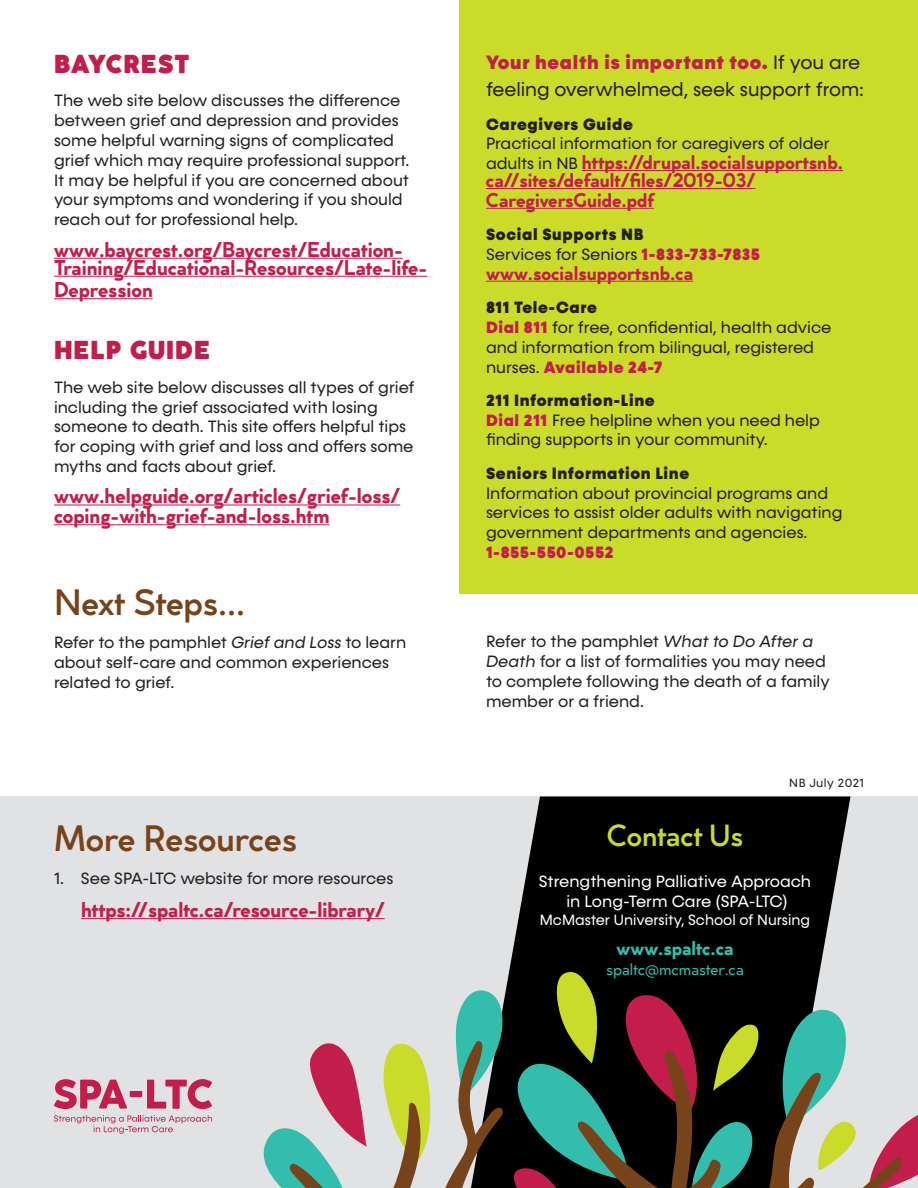
<style>
.page{position:relative;width:918px;height:1188px;background:#fff}
.page>*{position:absolute;margin:0;border:0;box-sizing:border-box;transform-origin:0 0}
.t1{font:500 36px "Cocogoose Classic";color:#77431b}
.t2{font:500 30px "Cocogoose Classic";color:#cadb2a}
.t3{font:900 25.5px "Cocogoose Classic";letter-spacing:.04em;color:#c31e4b}
.t4{font:700 21px/18px "Cocogoose Classic";color:#c31e4b}
.t5{font:700 19.5px/18px "Cocogoose Classic";color:#c31e4b}
.t6{font:19.5px/27px "Konnect";color:#231f20}
.t7{font:700 19.5px "Cocogoose Classic";color:#33bdac}
.t8{font:16.5px/19.8px "Konnect";color:#231f20}
.t9{font:16.5px/19.8px "Konnect";color:#fff;text-align:center}
.t10{font:900 16.5px "Konnect";letter-spacing:.04em;color:#231f20}
.t11{font:16.5px "Cocogoose Classic";color:#33bdac}
.t12{font:900 16.5px "Konnect";letter-spacing:.04em;color:#c31e4b}
.t13{font:15px "Konnect";color:#fff}
.t14{font:12px "Konnect";letter-spacing:.04em;color:#231f20}
.s1{font-weight:900;color:#c31e4b}
.s2{font-family:"Konnect";font-weight:400;font-size:16.5px;color:#231f20}
.s3{font-weight:900}
.s4{font-style:italic}
</style>
<div class="page">
<hr style="left:54px;top:258px;width:349px;height:1px;background:#c31e4b">
<hr style="left:54px;top:276px;width:373px;height:1px;background:#c31e4b">
<hr style="left:54px;top:298px;width:99px;height:1px;background:#c31e4b">
<hr style="left:54px;top:504px;width:346px;height:1px;background:#c31e4b">
<hr style="left:54px;top:524px;width:275px;height:1px;background:#c31e4b">
<div style="left:0;top:796px;width:918px;height:392px;background:#e1e2e4"></div>
<svg style="left:509px;top:796px;width:342px;height:245px;background:#181819"></svg>
<svg style="left:455px;top:972px;width:310px;height:69px;background:#403e2d"></svg>
<svg style="left:781px;top:1005px;width:70px;height:36px"></svg>
<svg style="left:264px;top:1041px;width:654px;height:147px"></svg>
<hr style="left:81px;top:918px;width:304px;height:1px;background:#c31e4b">
<svg style="left:54px;top:1079px;width:73px;height:30px"></svg>
<div style="left:130px;top:1091px;width:12px;height:6px;background:#c31e4b"></div>
<svg style="left:147px;top:1079px;width:65px;height:30px"></svg>
<svg style="left:54px;top:1115px;width:158px;height:19px"></svg>
<div style="left:459px;top:0;width:459px;height:594px;background:#cadb2a"></div>
<hr style="left:582px;top:170px;width:261px;height:1px;background:#c31e4b">
<hr style="left:486px;top:188px;width:270px;height:1px;background:#c31e4b">
<hr style="left:486px;top:208px;width:168px;height:1px;background:#c31e4b">
<hr style="left:486px;top:281px;width:207px;height:1px;background:#c31e4b">
<h3 class="t3" style="left:54px;top:44px;width:137px">BAYCREST</h3>
<p class="t8" style="left:54px;top:91px;width:357px">The web site below discusses the difference between grief and depression and provides some helpful warning signs of complicated grief which may require professional support.<br>It may be helpful if you are concerned about your symptoms and wondering if you should reach out for professional help.</p>
<p class="t4" style="left:54px;top:239px;width:375px">www.baycrest.org/Baycrest/Education-<br>Training/Educational-Resources/Late-life-</p>
<p class="t4" style="left:54px;top:280px;width:100px">Depression</p>
<h3 class="t3" style="left:54px;top:331px;width:157px">HELP GUIDE</h3>
<p class="t8" style="left:54px;top:378px;width:362px">The web site below discusses all types of grief including the grief associated with losing someone to death. This site offers helpful tips for coping with grief and loss and offers some myths and facts about grief.</p>
<p class="t4" style="left:54px;top:485px;width:348px;line-height:19.8px">www.helpguide.org/articles/grief-loss/ coping-with-grief-and-loss.htm</p>
<p class="t6" style="left:486px;top:49px;width:379px"><span class="s1">Your health is important too.</span> If you are feeling overwhelmed, seek support from:</p>
<p class="t10" style="left:486px;top:114px;width:148px">Caregivers Guide</p>
<p class="t8" style="left:486px;top:134px;width:345px">Practical information for caregivers of older</p>
<p class="t5" style="left:486px;top:152px;width:358px"><span class="s2">adults in NB</span> https://drupal.socialsupportsnb. ca//sites/default/files/2019-03/</p>
<p class="t5" style="left:486px;top:190px;width:169px">CaregiversGuide.pdf</p>
<p class="t8" style="left:486px;top:225px;width:275px"><span class="s3">Social Supports NB<br></span>Services for Seniors <span class="s1">1-833-733-7835</span></p>
<p class="t5" style="left:486px;top:263px;width:209px">www.socialsupportsnb.ca</p>
<p class="t8" style="left:486px;top:298px;width:347px"><span class="s3">811 Tele-Care<br></span><span class="s1">Dial 811</span> for free, confidential, health advice and information from bilingual, registered nurses. <span class="s1">Available 24-7</span></p>
<p class="t8" style="left:486px;top:391px;width:335px"><span class="s3">211 Information-Line<br></span><span class="s1">Dial 211</span> Free helpline when you need help finding supports in your community.</p>
<p class="t10" style="left:486px;top:463px;width:205px">Seniors Information Line</p>
<p class="t8" style="left:486px;top:483px;width:358px">Information about provincial programs and services to assist older adults with navigating government departments and agencies.</p>
<p class="t12" style="left:486px;top:542px;width:129px">1-855-550-0552</p>
<h1 class="t1" style="left:54px;top:575px;width:193px">Next Steps…</h1>
<p class="t8" style="left:54px;top:633px;width:354px">Refer to the pamphlet <span class="s4">Grief and Loss</span> to learn about self-care and common experiences related to grief.</p>
<p class="t8" style="left:486px;top:632px;width:345px">Refer to the pamphlet <span class="s4">What to Do After a Death</span> for a list of formalities you may need to complete following the death of a family member or a friend.</p>
<h1 class="t1" style="left:54px;top:811px;width:245px">More Resources</h1>
<p class="t8" style="left:54px;top:869px;width:341px">1. See SPA-LTC website for more resources</p>
<p class="t4" style="left:81px;top:900px;width:305px">https://spaltc.ca/resource-library/</p>
<p class="t14" style="left:789px;top:776px;width:76px">NB July 2021</p>
<h2 class="t2" style="left:607px;top:813px;width:138px">Contact Us</h2>
<p class="t9" style="left:539px;top:872px;width:274px">Strengthening Palliative Approach in Long-Term Care (SPA-LTC)</p>
<p class="t13" style="left:540px;top:911px;width:272px">McMaster University, School of Nursing</p>
<p class="t7" style="left:616px;top:934px;width:119px">www.spaltc.ca</p>
<p class="t11" style="left:606px;top:957px;width:139px">spaltc@mcmaster.ca</p>
</div>
